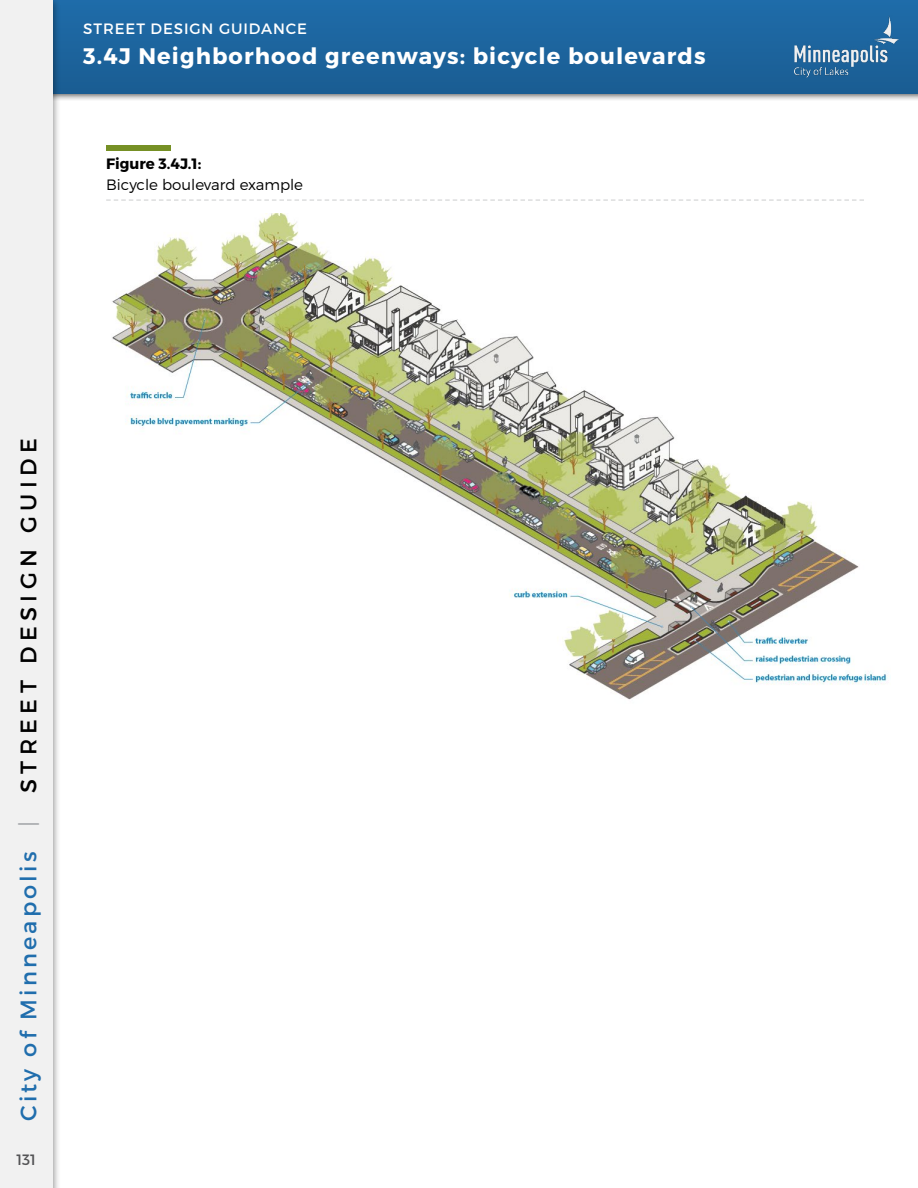
<style>
.page{position:relative;width:918px;height:1188px;background:#fff}
.page>*{position:absolute;margin:0;border:0;box-sizing:border-box;transform-origin:0 0}
.Top_White_Header{font:700 22.5px "Montserrat";letter-spacing:.05em;color:#fff}
.t1{font:22.5px "Montserrat";letter-spacing:.19em;color:#206ead}
.t2{font:300 15px/21px "Montserrat";color:#000}
.Little_top_White_hea{font:15px "Montserrat";letter-spacing:.06em;color:#fff}
.t3{font:15px "Montserrat";color:#545456}
.s1{font-weight:700}
.s2{color:#b2b4b7}
.s3{color:#000}
</style>
<div class="page">
<div style="left:0;top:0;width:918px;height:102px;background:#000;opacity:.69"></div>
<div style="left:0;top:0;width:918px;height:93px;background:#1d659e"></div>
<div style="left:0;top:0;width:61px;height:1188px;background:#000;opacity:.37"></div>
<div style="left:0;top:0;width:52px;height:1188px;background:#f1f1f1"></div>
<img style="left:794px;top:16px;width:105px;height:61px">
<div style="left:106px;top:146px;width:65px;height:5px;background:#769025"></div>
<svg style="left:106px;top:199px;width:758px;height:2px"></svg>
<img style="left:112px;top:214px;width:776px;height:486px">
<p class="Little_top_White_hea" style="left:83px;top:20px;width:225px">STREET DESIGN GUIDANCE</p>
<p class="Top_White_Header" style="left:83px;top:42px;width:624px">3.4J Neighborhood greenways: bicycle boulevards</p>
<p class="t2" style="left:106px;top:153px;width:198px"><span class="s1">Figure 3.4J.1:<br></span>Bicycle boulevard example</p>
<p class="t1" style="left:15px;top:1121px;width:684px;rotate:-90deg">City of Minneapolis <span class="s2">|</span> <span class="s3">STREET DESIGN GUIDE</span></p>
<p class="t3" style="left:16px;top:1151px;width:21px">131</p>
</div>
